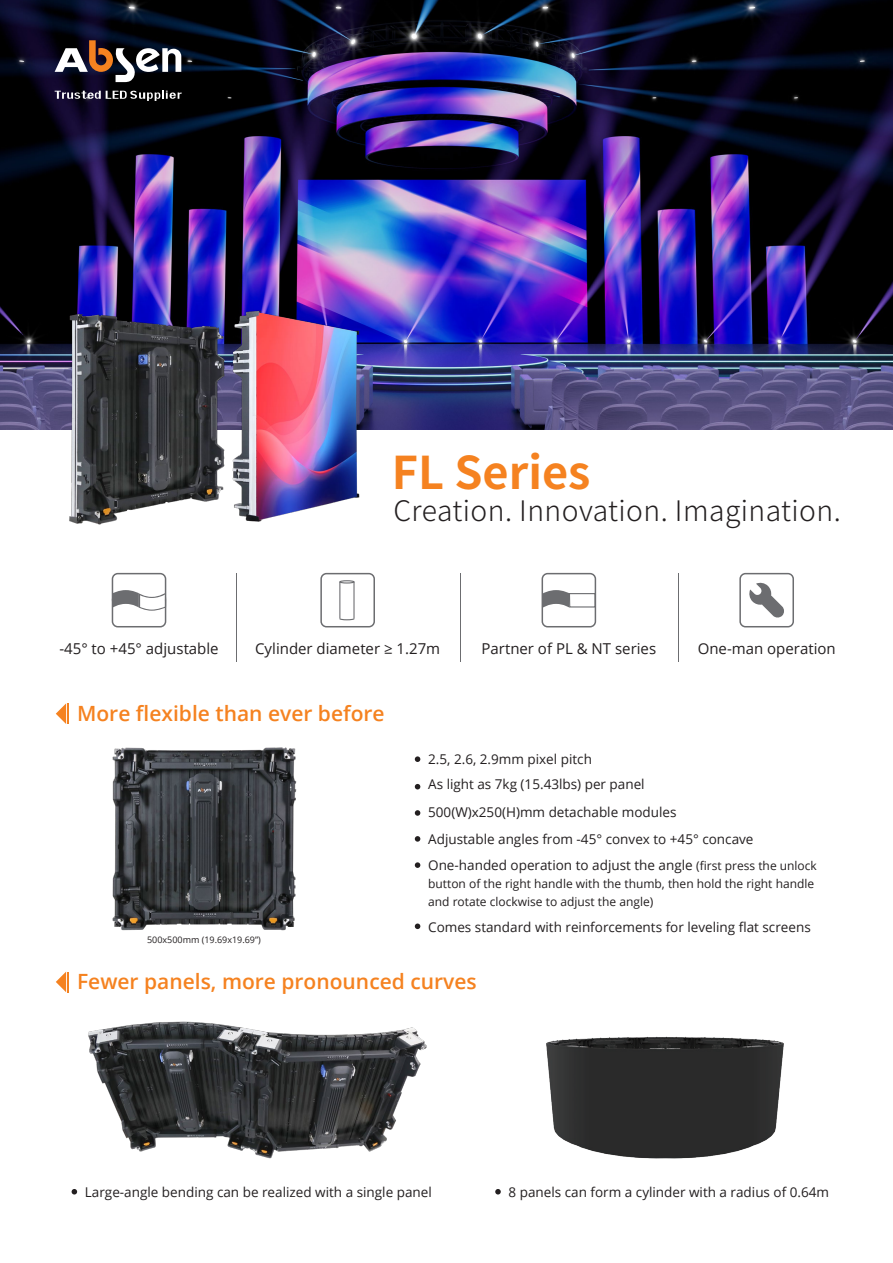
<style>
.page{position:relative;width:893px;height:1263px;background:#fff}
.page>*{position:absolute;margin:0;border:0;box-sizing:border-box;transform-origin:0 0}
.t1{font:700 45px "Source Han Sans CN";color:#f58220}
.t2{font:300 28.35px "Source Han Sans CN";letter-spacing:.015em;color:#231f20}
.t3{font:600 21px "Open Sans";color:#f58220}
.t4{font:15px "Open Sans";color:#231f20}
.t5{font:13.5px/25.8px "Open Sans";color:#231f20}
.t6{font:12px/18px "Open Sans";color:#231f20}
.t7{font:9px "Open Sans";color:#231f20}
.s1{font-size:12px}
</style>
<div class="page">
<img style="left:0;top:0;width:893px;height:429px">
<svg style="left:55px;top:40px;width:126px;height:42px"></svg>
<svg style="left:55px;top:91px;width:127px;height:10px"></svg>
<hr style="left:237px;top:573px;width:1px;height:88px;background:#6c6d70">
<hr style="left:461px;top:573px;width:1px;height:88px;background:#6c6d70">
<hr style="left:678px;top:573px;width:1px;height:88px;background:#6c6d70">
<div style="left:320px;top:573px;width:55px;height:54px;border:2px solid #6c6d70;border-radius:5px"></div>
<div style="left:542px;top:573px;width:54px;height:54px;border:2px solid #6c6d70;border-radius:5px"></div>
<div style="left:739px;top:573px;width:55px;height:54px;border:2px solid #6c6d70;border-radius:5px"></div>
<svg style="left:56px;top:703px;width:13px;height:21px"></svg>
<svg style="left:56px;top:972px;width:13px;height:20px"></svg>
<svg style="left:415px;top:756px;width:5px;height:6px"></svg>
<svg style="left:415px;top:784px;width:5px;height:5px"></svg>
<svg style="left:415px;top:810px;width:5px;height:6px"></svg>
<svg style="left:415px;top:836px;width:5px;height:6px"></svg>
<svg style="left:415px;top:862px;width:5px;height:6px"></svg>
<svg style="left:415px;top:923px;width:5px;height:6px"></svg>
<svg style="left:72px;top:1189px;width:5px;height:5px"></svg>
<svg style="left:495px;top:1189px;width:6px;height:5px"></svg>
<img style="left:56px;top:305px;width:154px;height:220px">
<img style="left:210px;top:298px;width:174px;height:224px">
<hr style="left:339px;top:582px;width:1px;height:37px;background:#727276">
<hr style="left:353px;top:582px;width:2px;height:37px;background:#727276">
<div style="left:339px;top:580px;width:16px;height:3px;border:1px solid #6c6d70;border-radius:50%"></div>
<svg style="left:339px;top:617px;width:16px;height:4px"></svg>
<div style="left:112px;top:573px;width:54px;height:54px;border:2px solid #6c6d70;border-radius:5px"></div>
<svg style="left:112px;top:590px;width:54px;height:21px"></svg>
<svg style="left:542px;top:590px;width:27px;height:17px"></svg>
<div style="left:569px;top:593px;width:27px;height:14px;border:1px solid #6c6d70"></div>
<svg style="left:749px;top:582px;width:35px;height:36px"></svg>
<img style="left:112px;top:747px;width:185px;height:184px">
<img style="left:88px;top:1021px;width:339px;height:138px">
<img style="left:546px;top:1036px;width:238px;height:123px">
<h1 class="t1" style="left:392px;top:450px;width:200px">FL Series</h1>
<h2 class="t2" style="left:393px;top:494px;width:449px">Creation. Innovation. Imagination.</h2>
<p class="t4" style="left:59px;top:638px;width:161px">-45° to +45° adjustable</p>
<p class="t4" style="left:255px;top:638px;width:187px">Cylinder diameter ≥ 1.27m</p>
<p class="t4" style="left:482px;top:638px;width:176px">Partner of PL &amp; NT series</p>
<p class="t4" style="left:698px;top:638px;width:140px">One-man operation</p>
<h3 class="t3" style="left:77px;top:699px;width:309px">More flexible than ever before</h3>
<p class="t7" style="left:147px;top:934px;width:115px">500x500mm (19.69x19.69”)</p>
<p class="t5" style="left:428px;top:745px;width:218px">2.5, 2.6, 2.9mm pixel pitch<br>As light as 7kg (15.43lbs) per panel</p>
<p class="t5" style="left:428px;top:799px;width:250px">500(W)x250(H)mm detachable modules</p>
<p class="t5" style="left:428px;top:826px;width:390px;line-height:26.2px">Adjustable angles from -45° convex to +45° concave<br>One-handed operation to adjust the angle <span class="s1">(first press the unlock</span></p>
<p class="t6" style="left:428px;top:875px;width:387px">button of the right handle with the thumb, then hold the right handle and rotate clockwise to adjust the angle)</p>
<p class="t5" style="left:428px;top:913px;width:384px">Comes standard with reinforcements for leveling flat screens</p>
<h3 class="t3" style="left:77px;top:967px;width:401px">Fewer panels, more pronounced curves</h3>
<p class="t5" style="left:85px;top:1179px;width:348px">Large-angle bending can be realized with a single panel</p>
<p class="t5" style="left:509px;top:1179px;width:322px">8 panels can form a cylinder with a radius of 0.64m</p>
</div>
